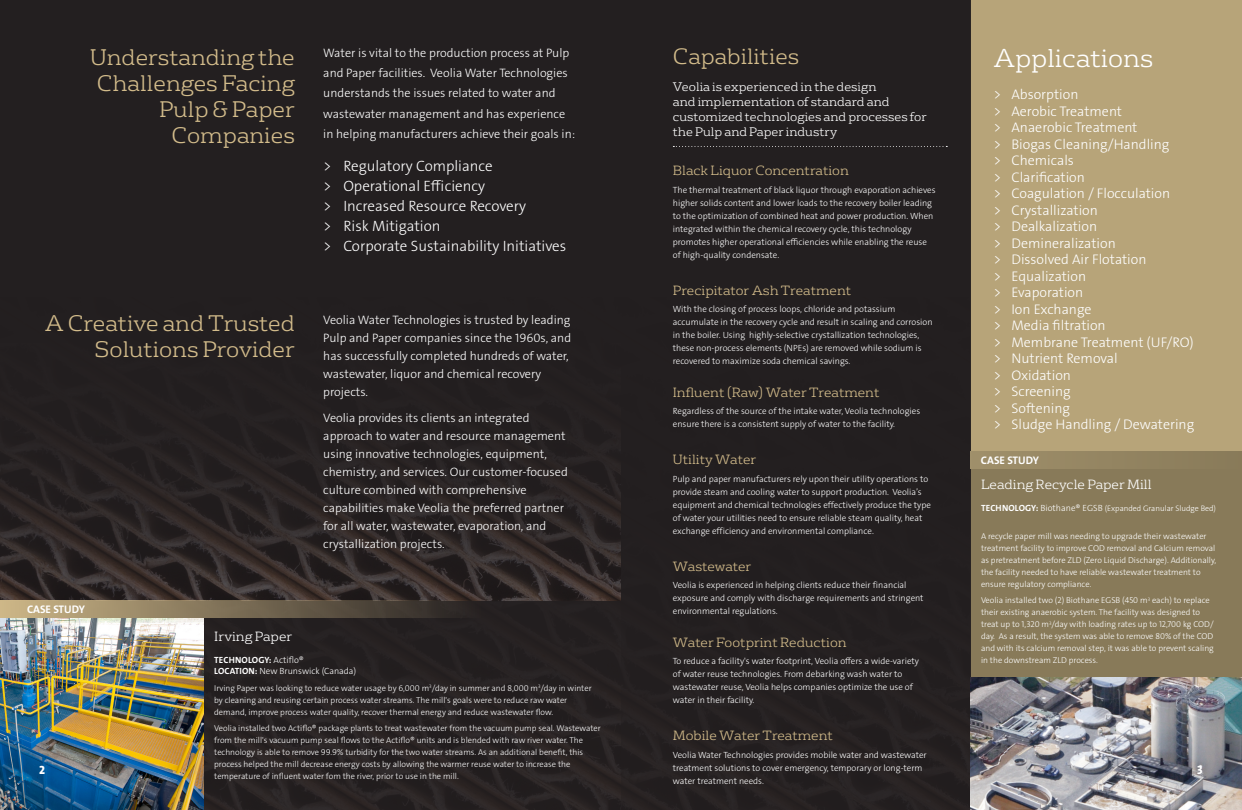
<style>
.page{position:relative;width:1242px;height:810px;background:#fff}
.page>*{position:absolute;margin:0;border:0;box-sizing:border-box;transform-origin:0 0}
.t1{font:300 25px "FS Rufus";color:#fff}
.t2{font:300 21.9px/26px "FS Rufus";color:#d3bc8b;text-align:right}
.t3{font:300 21.6px "FS Rufus";color:#d3bc8b}
.t4{font:15px/20px "The Sans Veolia W3 Lig";color:#fff}
.t5{font:14px/16.5px "The Sans Veolia W3 Lig";color:#fff}
.t6{font:300 13px "FS Rufus";color:#d3bc8b}
.t7{font:300 13px "FS Rufus";color:#fff}
.t8{font:12.3px/18px "The Sans Veolia W3 Lig";color:#fff}
.t9{font:300 12px/15px "FS Rufus";color:#fff}
.t10{font:12px "The Sans Veolia W8 Ex Bld";color:#fff}
.t11{font:11px "The Sans Veolia W7 Bld";letter-spacing:-.01em;color:#fff}
.t12{font:9px/13px "The Sans Veolia W3 Lig";color:#fff}
.t13{font:9px "The Sans Veolia W7 Bld";letter-spacing:.015em;color:#fff}
.t14{font:8.5px/12px "The Sans Veolia W3 Lig";color:#fff}
.t15{font:8px "The Sans Veolia W3 Lig";color:#fff}
.s1{font-family:"The Sans Veolia W7 Bld";font-size:9px}
.s2{font-size:9px}
.s3{font-family:"The Sans Veolia W3 Lig"}
.s4{font-family:"The Sans Veolia W7 Bld"}
</style>
<div class="page">
<img style="left:0;top:1px;width:621px;height:600px">
<div style="left:970px;top:0;width:272px;height:452px;background:#b7a479"></div>
<div style="left:970px;top:452px;width:272px;height:358px;background:#887a59"></div>
<div style="left:621px;top:0;width:349px;height:810px;background:#231f20"></div>
<svg style="left:673px;top:146px;width:274px;height:1px"></svg>
<img style="left:970px;top:678px;width:272px;height:132px">
<div style="left:1170px;top:740px;width:60px;height:60px;background:#231f20;opacity:.75"></div>
<div style="left:0;top:601px;width:621px;height:209px;background:#231f20"></div>
<img style="left:0;top:618px;width:204px;height:192px">
<div style="left:0;top:601px;width:480px;height:17px;background:linear-gradient(to right,#ceb788,#262121)"></div>
<div style="left:970px;top:452px;width:272px;height:17px;background:#948562"></div>
<h3 class="t8" style="left:323px;top:43px;width:253px;line-height:20.1px">Water is vital to the production process at Pulp and Paper facilities. Veolia Water Technologies understands the issues related to water and wastewater management and has experience in helping manufacturers achieve their goals in:</h3>
<h3 class="t4" style="left:323px;top:156px;width:244px">&gt; Regulatory Compliance<br>&gt; Operational Efficiency<br>&gt; Increased Resource Recovery<br>&gt; Risk Mitigation<br>&gt; Corporate Sustainability Initiatives</h3>
<h3 class="t3" style="left:673px;top:40px;width:128px">Capabilities</h3>
<h2 class="t2" style="left:90px;top:42px;width:206px">Understanding the<br>Challenges Facing<br>Pulp &amp; Paper<br>Companies</h2>
<h1 class="t1" style="left:993px;top:38px;width:161px">Applications</h1>
<h3 class="t9" style="left:673px;top:78px;width:255px">Veolia is experienced in the design<br>and implementation of standard and customized technologies and processes for the Pulp and Paper industry</h3>
<p class="t5" style="left:993px;top:86px;width:202px">&gt; Absorption<br>&gt; Aerobic Treatment<br>&gt; Anaerobic Treatment<br>&gt; Biogas Cleaning/Handling<br>&gt; Chemicals<br>&gt; Clarification<br>&gt; Coagulation / Flocculation<br>&gt; Crystallization<br>&gt; Dealkalization<br>&gt; Demineralization<br>&gt; Dissolved Air Flotation<br>&gt; Equalization<br>&gt; Evaporation<br>&gt; Ion Exchange<br>&gt; Media filtration<br>&gt; Membrane Treatment (UF/RO) &gt; Nutrient Removal<br>&gt; Oxidation<br>&gt; Screening<br>&gt; Softening<br>&gt; Sludge Handling / Dewatering</p>
<h3 class="t6" style="left:673px;top:160px;width:178px">Black Liquor Concentration</h3>
<p class="t12" style="left:673px;top:183px;width:264px">The thermal treatment of black liquor through evaporation achieves higher solids content and lower loads to the recovery boiler leading to the optimization of combined heat and power production. When integrated within the chemical recovery cycle, this technology promotes higher operational efficiencies while enabling the reuse of high-quality condensate.</p>
<h3 class="t6" style="left:673px;top:280px;width:180px">Precipitator Ash Treatment</h3>
<p class="t12" style="left:673px;top:303px;width:261px">With the closing of process loops, chloride and potassium accumulate in the recovery cycle and result in scaling and corrosion in the boiler. Using highly-selective crystallization technologies, these non-process elements (NPEs) are removed while sodium is recovered to maximize soda chemical savings.</p>
<h3 class="t6" style="left:673px;top:382px;width:208px">Influent (Raw) Water Treatment</h3>
<p class="t12" style="left:673px;top:405px;width:249px">Regardless of the source of the intake water, Veolia technologies ensure there is a consistent supply of water to the facility.</p>
<h3 class="t6" style="left:673px;top:449px;width:85px">Utility Water</h3>
<p class="t12" style="left:673px;top:472px;width:260px">Pulp and paper manufacturers rely upon their utility operations to provide steam and cooling water to support production. Veolia’s equipment and chemical technologies effectively produce the type of water your utilities need to ensure reliable steam quality, heat exchange efficiency and environmental compliance.</p>
<h3 class="t6" style="left:673px;top:556px;width:80px">Wastewater</h3>
<p class="t12" style="left:673px;top:579px;width:252px">Veolia is experienced in helping clients reduce their financial exposure and comply with discharge requirements and stringent environmental regulations.</p>
<h3 class="t6" style="left:673px;top:632px;width:175px">Water Footprint Reduction</h3>
<p class="t12" style="left:673px;top:655px;width:248px">To reduce a facility's water footprint, Veolia offers a wide-variety of water reuse technologies. From debarking wash water to wastewater reuse, Veolia helps companies optimize the use of water in their facility.</p>
<h3 class="t6" style="left:673px;top:725px;width:162px">Mobile Water Treatment</h3>
<p class="t12" style="left:673px;top:748px;width:255px">Veolia Water Technologies provides mobile water and wastewater treatment solutions to cover emergency, temporary or long-term water treatment needs.</p>
<h3 class="t8" style="left:323px;top:311px;width:249px">Veolia Water Technologies is trusted by leading Pulp and Paper companies since the 1960s, and has successfully completed hundreds of water, wastewater, liquor and chemical recovery projects.</h3>
<p class="t8" style="left:323px;top:408px;width:246px">Veolia provides its clients an integrated approach to water and resource management using innovative technologies, equipment, chemistry, and services. Our customer-focused culture combined with comprehensive capabilities make Veolia the preferred partner for all water, wastewater, evaporation, and crystallization projects.</p>
<h2 class="t2" style="left:45px;top:309px;width:251px">A Creative and Trusted<br>Solutions Provider</h2>
<p class="t11" style="left:981px;top:453px;width:59px">CASE STUDY</p>
<h3 class="t7" style="left:981px;top:474px;width:172px">Leading Recycle Paper Mill</h3>
<p class="t15" style="left:981px;top:503px;width:237px"><span class="s1">TECHNOLOGY:</span> <span class="s2">Biothane® EGSB</span> (Expanded Granular Sludge Bed)</p>
<p class="t14" style="left:981px;top:530px;width:237px">A recycle paper mill was needing to upgrade their wastewater treatment facility to improve COD removal and Calcium removal as pretreatment before ZLD (Zero Liquid Discharge). Additionally, the facility needed to have reliable wastewater treatment to ensure regulatory compliance.</p>
<p class="t14" style="left:981px;top:595px;width:234px">Veolia installed two (2) Biothane EGSB (450 m<sup>3</sup> each) to replace their existing anaerobic system. The facility was designed to treat up to 1,320 m<sup>3</sup>/day with loading rates up to 12,700 kg COD/ day. As a result, the system was able to remove 80% of the COD and with its calcium removal step, it was able to prevent scaling in the downstream ZLD process.</p>
<p class="t11" style="left:27px;top:602px;width:59px">CASE STUDY</p>
<h3 class="t7" style="left:214px;top:626px;width:80px">Irving Paper</h3>
<p class="t13" style="left:214px;top:654px;width:91px">TECHNOLOGY: <span class="s3">Actiflo®</span></p>
<p class="t12" style="left:214px;top:665px;width:144px"><span class="s4">LOCATION:</span> New Brunswick (Canada)</p>
<p class="t14" style="left:214px;top:682px;width:379px">Irving Paper was looking to reduce water usage by 6,000 m<sup>3</sup>/day in summer and 8,000 m<sup>3</sup>/day in winter by cleaning and reusing certain process water streams. The mill's goals were to reduce raw water demand, improve process water quality, recover thermal energy and reduce wastewater flow.</p>
<p class="t14" style="left:214px;top:723px;width:388px">Veolia installed two Actiflo® package plants to treat wastewater from the vacuum pump seal. Wastewater from the mill's vacuum pump seal flows to the Actiflo® units and is blended with raw river water. The technology is able to remove 99.9% turbidity for the two water streams. As an additional benefit, this process helped the mill decrease energy costs by allowing the warmer reuse water to increase the temperature of influent water fom the river, prior to use in the mill.</p>
<h3 class="t10" style="left:39px;top:762px;width:7px">2</h3>
<h3 class="t10" style="left:1197px;top:762px;width:7px">3</h3>
</div>
